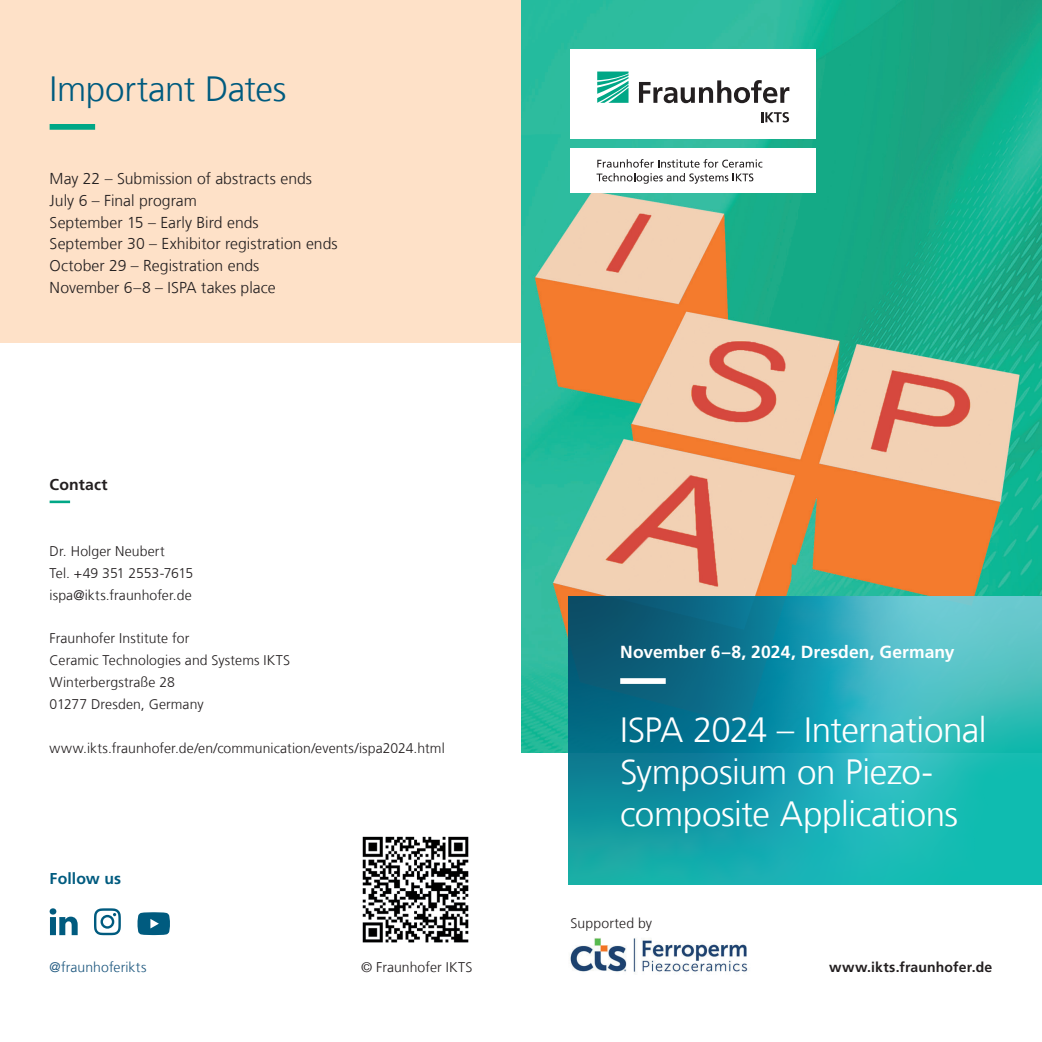
<style>
.page{position:relative;width:1042px;height:1042px;background:#fff}
.page>*{position:absolute;margin:0;border:0;box-sizing:border-box;transform-origin:0 0}
.t1{font:300 35px/42px "Frutiger LT Com";letter-spacing:-.015em;color:#fff}
.t2{font:300 35px "Frutiger LT Com";letter-spacing:-.01em;color:#005b7f}
.t3{font:700 17.5px "Frutiger LT Com";letter-spacing:.005em;color:#fff}
.t4{font:300 15.75px/21.9px "Frutiger LT Com";letter-spacing:.005em;color:#231f20}
.t5{font:700 15.75px "Frutiger LT Com";letter-spacing:.01em;color:#005b7f}
.t6{font:700 15.75px "Frutiger LT Com";letter-spacing:.01em;color:#231f20}
.t7{font:300 14px/21.9px "Frutiger LT Com";letter-spacing:.005em;color:#231f20}
.t8{font:700 14px "Frutiger LT Com";letter-spacing:.01em;color:#231f20}
.t9{font:300 14px "Frutiger LT Com";letter-spacing:.005em;color:#1e587f}
</style>
<div class="page">
<img style="left:521px;top:0;width:521px;height:753px">
<svg style="left:568px;top:596px;width:474px;height:288px;background:#1e9ea9"></svg>
<div style="left:570px;top:50px;width:246px;height:89px;background:#fff"></div>
<div style="left:570px;top:148px;width:246px;height:45px;background:#fff"></div>
<svg style="left:596px;top:159px;width:166px;height:25px"></svg>
<svg style="left:597px;top:72px;width:31px;height:31px"></svg>
<svg style="left:639px;top:80px;width:150px;height:23px"></svg>
<svg style="left:761px;top:112px;width:28px;height:10px"></svg>
<svg style="left:620px;top:678px;width:372px;height:6px;background:#42a7b7"></svg>
<svg style="left:50px;top:500px;width:21px;height:3px"></svg>
<img style="left:362px;top:836px;width:107px;height:107px">
<svg style="left:94px;top:908px;width:27px;height:27px"></svg>
<svg style="left:50px;top:908px;width:28px;height:27px"></svg>
<svg style="left:137px;top:912px;width:33px;height:23px"></svg>
<div style="left:0;top:0;width:521px;height:342px;background:#fee1c8"></div>
<svg style="left:50px;top:124px;width:46px;height:6px"></svg>
<img style="left:570px;top:938px;width:178px;height:36px">
<h1 class="t2" style="left:50px;top:68px;width:238px">Important Dates</h1>
<p class="t4" style="left:50px;top:168px;width:289px">May 22 – Submission of abstracts ends<br>July 6 – Final program<br>September 15 – Early Bird ends<br>September 30 – Exhibitor registration ends<br>October 29 – Registration ends<br>November 6–8 – ISPA takes place</p>
<p class="t6" style="left:50px;top:475px;width:60px">Contact</p>
<p class="t7" style="left:50px;top:540px;width:145px">Dr. Holger Neubert<br>Tel. +49 351 2553-7615 ispa@ikts.fraunhofer.de</p>
<p class="t7" style="left:50px;top:627px;width:242px">Fraunhofer Institute for<br>Ceramic Technologies and Systems IKTS<br>Winterbergstraße 28<br>01277 Dresden, Germany</p>
<p class="t7" style="left:50px;top:737px;width:397px">www.ikts.fraunhofer.de/en/communication/events/ispa2024.html</p>
<p class="t5" style="left:50px;top:869px;width:73px">Follow us</p>
<p class="t9" style="left:50px;top:958px;width:98px">@fraunhoferikts</p>
<p class="t7" style="left:361px;top:956px;width:113px">© Fraunhofer IKTS</p>
<p class="t3" style="left:620px;top:642px;width:336px">November 6–8, 2024, Dresden, Germany</p>
<h1 class="t1" style="left:620px;top:709px;width:368px">ISPA 2024 – International<br>Symposium on Piezo&shy;composite Applications</h1>
<p class="t7" style="left:570px;top:912px;width:83px">Supported by</p>
<p class="t8" style="left:829px;top:958px;width:165px">www.ikts.fraunhofer.de</p>
</div>
